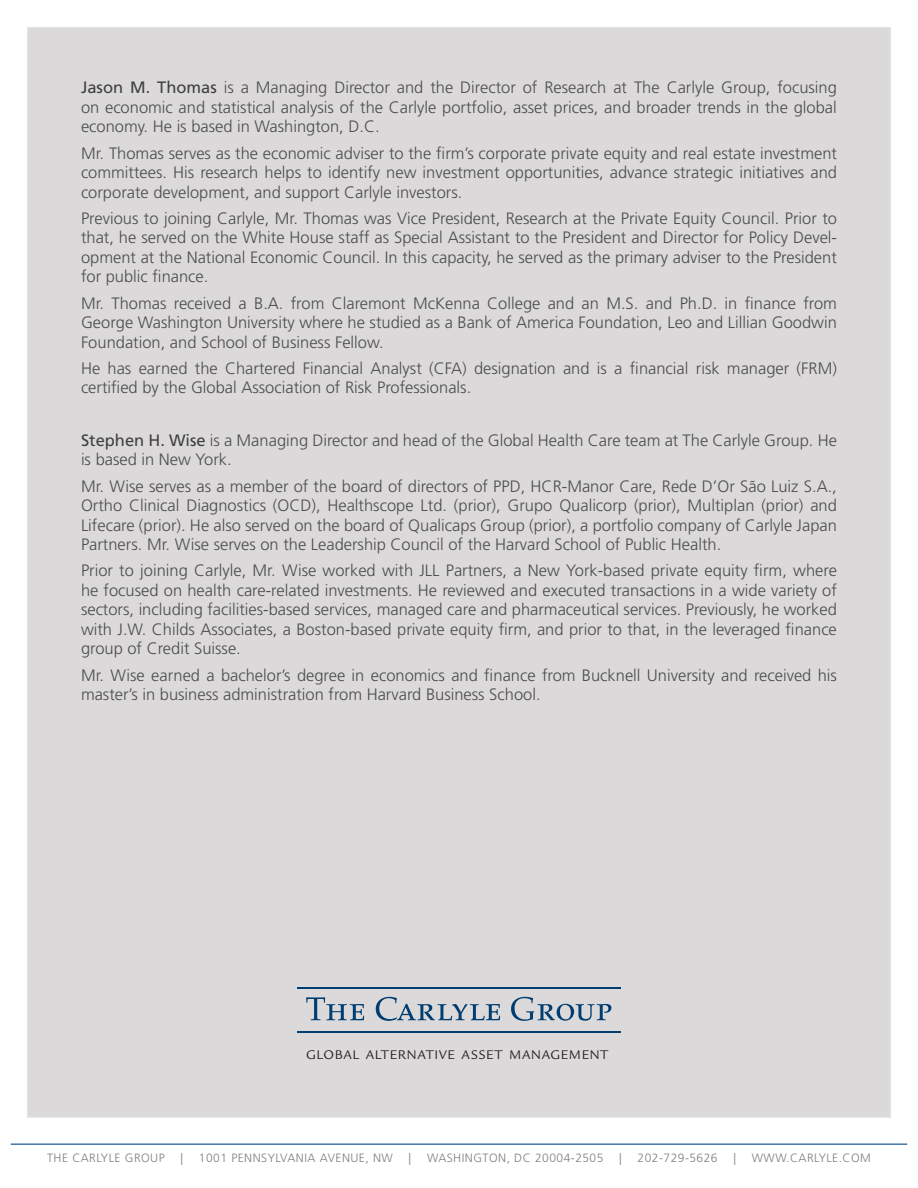
<style>
.page{position:relative;width:918px;height:1188px;background:#fff}
.page>*{position:absolute;margin:0;border:0;box-sizing:border-box;transform-origin:0 0}
.t1{font:300 16.5px/19.5px "Frutiger LT Std";color:#4d4d4d;text-align:justify}
.t2{font:13.65px "Legacy Sans ITCTT Book";letter-spacing:.055em;color:#231f20}
.t3{font:300 12px "Frutiger LT Std";letter-spacing:.04em;color:#7f7f7f}
.s1{font-weight:400;color:#404040}
</style>
<div class="page">
<hr style="left:11px;top:1144px;width:896px;height:1px;background:#004a88">
<div style="left:27px;top:27px;width:864px;height:1091px;background:#dbd9d9"></div>
<svg style="left:306px;top:997px;width:58px;height:23px"></svg>
<svg style="left:376px;top:997px;width:124px;height:24px"></svg>
<svg style="left:511px;top:997px;width:100px;height:24px"></svg>
<hr style="left:297px;top:987px;width:324px;height:1px;background:#003d71">
<hr style="left:297px;top:1032px;width:324px;height:1px;background:#003d71">
<p class="t1" style="left:81px;top:78px;width:757px"><span class="s1">Jason M. Thomas</span> is a Managing Director and the Director of Research at The Carlyle Group, focusing on economic and statistical analysis of the Carlyle portfolio, asset prices, and broader trends in the global economy. He is based in Washington, D.C.</p>
<p class="t1" style="left:81px;top:143px;width:758px">Mr. Thomas serves as the economic adviser to the firm’s corporate private equity and real estate investment committees. His research helps to identify new investment opportunities, advance strategic initiatives and corporate development, and support Carlyle investors.</p>
<p class="t1" style="left:81px;top:209px;width:758px">Previous to joining Carlyle, Mr. Thomas was Vice President, Research at the Private Equity Council. Prior to that, he served on the White House staff as Special Assistant to the President and Director for Policy Devel&shy;opment at the National Economic Council. In this capacity, he served as the primary adviser to the President for public finance.</p>
<p class="t1" style="left:81px;top:293px;width:758px">Mr. Thomas received a B.A. from Claremont McKenna College and an M.S. and Ph.D. in finance from George Washington University where he studied as a Bank of America Foundation, Leo and Lillian Goodwin Foundation, and School of Business Fellow.</p>
<p class="t1" style="left:81px;top:359px;width:757px">He has earned the Chartered Financial Analyst (CFA) designation and is a financial risk manager (FRM) certified by the Global Association of Risk Professionals.</p>
<p class="t1" style="left:81px;top:431px;width:757px"><span class="s1">Stephen H. Wise</span> is a Managing Director and head of the Global Health Care team at The Carlyle Group. He is based in New York.</p>
<p class="t1" style="left:81px;top:476px;width:758px">Mr. Wise serves as a member of the board of directors of PPD, HCR-Manor Care, Rede D’Or São Luiz S.A., Ortho Clinical Diagnostics (OCD), Healthscope Ltd. (prior), Grupo Qualicorp (prior), Multiplan (prior) and Lifecare (prior). He also served on the board of Qualicaps Group (prior), a portfolio company of Carlyle Japan Partners. Mr. Wise serves on the Leadership Council of the Harvard School of Public Health.</p>
<p class="t1" style="left:81px;top:561px;width:757px">Prior to joining Carlyle, Mr. Wise worked with JLL Partners, a New York-based private equity firm, where he focused on health care-related investments. He reviewed and executed transactions in a wide variety of sectors, including facilities-based services, managed care and pharmaceutical services. Previously, he worked with J.W. Childs Associates, a Boston-based private equity firm, and prior to that, in the leveraged finance group of Credit Suisse.</p>
<p class="t1" style="left:81px;top:665px;width:758px">Mr. Wise earned a bachelor’s degree in economics and finance from Bucknell University and received his master’s in business administration from Harvard Business School.</p>
<p class="t2" style="left:306px;top:1047px;width:303px">GLOBAL ALTERNATIVE ASSET MANAGEMENT</p>
<p class="t3" style="left:47px;top:1151px;width:119px">THE CARLYLE GROUP</p>
<p class="t3" style="left:181px;top:1151px;width:4px">|</p>
<p class="t3" style="left:199px;top:1151px;width:195px">1001 PENNSYLVANIA AVENUE, NW</p>
<p class="t3" style="left:409px;top:1151px;width:4px">|</p>
<p class="t3" style="left:427px;top:1151px;width:178px">WASHINGTON, DC 20004-2505</p>
<p class="t3" style="left:619px;top:1151px;width:4px">|</p>
<p class="t3" style="left:638px;top:1151px;width:81px">202-729-5626</p>
<p class="t3" style="left:733px;top:1151px;width:4px">|</p>
<p class="t3" style="left:752px;top:1151px;width:121px">WWW.CARLYLE.COM</p>
</div>
